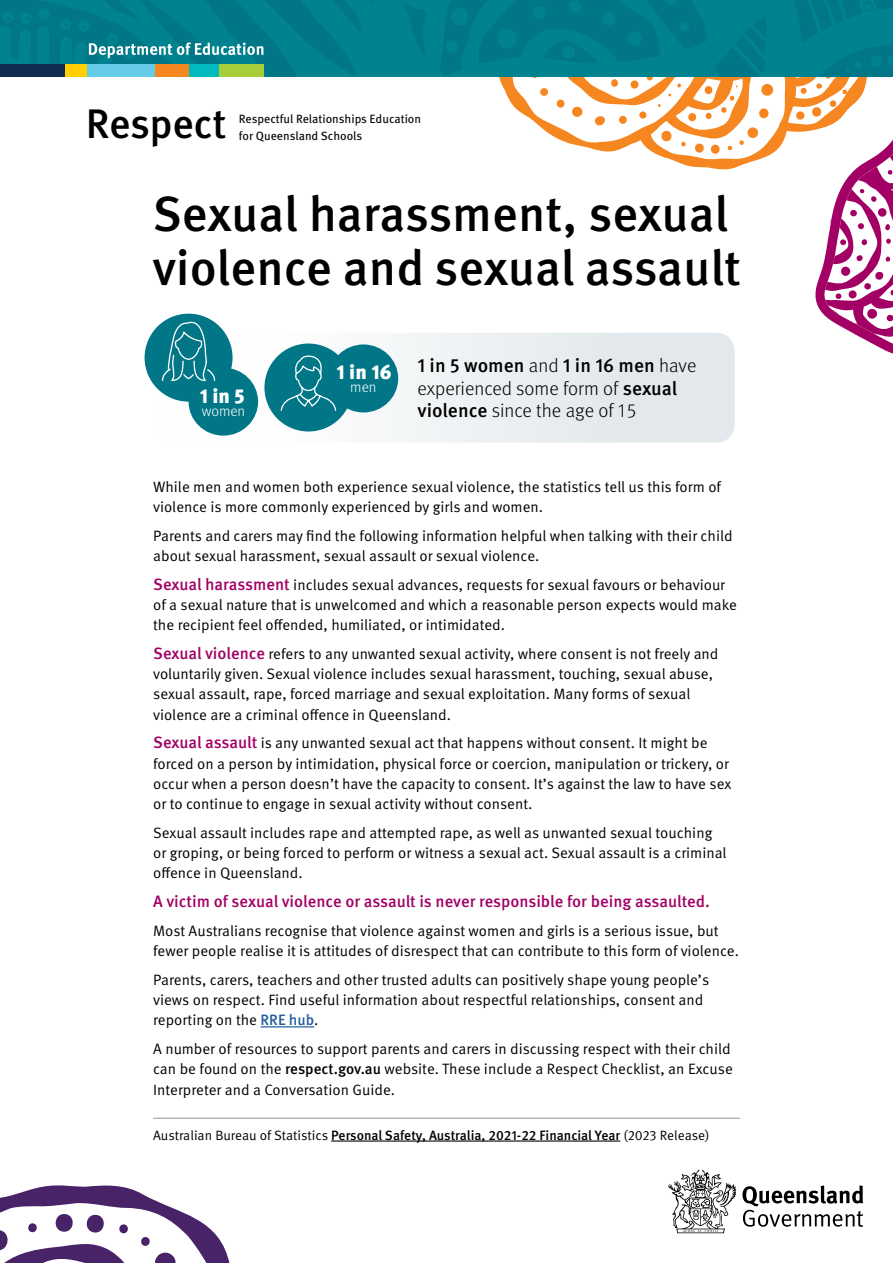
<style>
.page{position:relative;width:893px;height:1263px;background:#fff}
.page>*{position:absolute;margin:0;border:0;box-sizing:border-box;transform-origin:0 0}
.t1{font:500 49.5px/54px "Meta OT";letter-spacing:-.005em;color:#000}
.t2{font:500 41.25px "Meta OT";letter-spacing:-.01em;color:#000}
.t3{font:900 19.95px "Meta OT";color:#fff}
.t4{font:300 19.2px/22.5px "Meta OT";color:#000}
.t5{font:500 16.5px "Meta OT";letter-spacing:-.005em;color:#a20065}
.t6{font:15px/20.2px "Meta OT Norm";color:#000}
.t7{font:300 14.85px "Meta OT";color:#fff}
.t8{font:500 13.5px "Meta OT";color:#000}
.t9{font:12px/16.5px "Meta OT";color:#000}
.s1{font-weight:500}
.s2{font-family:"Meta OT";font-weight:500;font-size:16.5px;color:#a20065}
.s3{font-family:"Meta OT";font-weight:500;color:#215e9e}
.s4{font-family:"Meta OT";font-weight:500}
.s5{font-family:"Meta OT Norm";font-weight:400}
</style>
<div class="page">
<hr style="left:261px;top:1026px;width:53px;height:1px;background:#215e9e">
<hr style="left:153px;top:1118px;width:587px;height:1px;background:#939598">
<hr style="left:331px;top:1140px;width:289px;height:1px;background:#000">
<div style="left:153px;top:333px;width:582px;height:110px;background:linear-gradient(to right,#fff,#dee5e8);border-radius:18px"></div>
<div style="left:189px;top:368px;width:69px;height:68px;background:#007687;border-radius:50%"></div>
<div style="left:145px;top:314px;width:88px;height:88px;background:#007687;border-radius:50%"></div>
<svg style="left:161px;top:321px;width:55px;height:61px"></svg>
<div style="left:264px;top:343px;width:88px;height:88px;background:#007687;border-radius:50%"></div>
<div style="left:329px;top:344px;width:69px;height:68px;background:#007687;border-radius:50%"></div>
<svg style="left:280px;top:355px;width:57px;height:56px"></svg>
<svg style="left:0;top:0;width:495px;height:77px;background:#007e8c"></svg>
<svg style="left:495px;top:0;width:398px;height:366px"></svg>
<div style="left:0;top:64px;width:66px;height:13px;background:#0f2d52"></div>
<div style="left:66px;top:64px;width:21px;height:13px;background:#ffcf01"></div>
<div style="left:87px;top:64px;width:69px;height:13px;background:#64cbe7"></div>
<div style="left:156px;top:64px;width:34px;height:13px;background:#f6861f"></div>
<div style="left:190px;top:64px;width:29px;height:13px;background:#00babe"></div>
<div style="left:219px;top:64px;width:45px;height:13px;background:#a6ce39"></div>
<svg style="left:78px;top:20px;width:185px;height:54px"></svg>
<svg style="left:742px;top:1185px;width:121px;height:42px"></svg>
<svg style="left:668px;top:1169px;width:68px;height:64px"></svg>
<svg style="left:0;top:1185px;width:230px;height:78px"></svg>
<h2 class="t2" style="left:86px;top:98px;width:142px">Respect</h2>
<p class="t9" style="left:239px;top:111px;width:184px">Respectful Relationships Education for Queensland Schools</p>
<h1 class="t1" style="left:152px;top:187px;width:590px">Sexual harassment, sexual violence and sexual assault</h1>
<h3 class="t3" style="left:200px;top:383px;width:47px">1 in 5</h3>
<p class="t7" style="left:202px;top:402px;width:45px">women</p>
<h3 class="t3" style="left:336px;top:360px;width:57px">1 in 16</h3>
<p class="t7" style="left:350px;top:379px;width:28px">men</p>
<p class="t4" style="left:418px;top:355px;width:280px"><span class="s1">1 in 5 women</span> and <span class="s1">1 in 16 men</span> have experienced some form of <span class="s1">sexual violence</span> since the age of 15</p>
<p class="t6" style="left:153px;top:476px;width:569px">While men and women both experience sexual violence, the statistics tell us this form of violence is more commonly experienced by girls and women.</p>
<p class="t6" style="left:153px;top:525px;width:581px">Parents and carers may find the following information helpful when talking with their child about sexual harassment, sexual assault or sexual violence.</p>
<p class="t6" style="left:153px;top:574px;width:585px"><span class="s2">Sexual harassment</span> includes sexual advances, requests for sexual favours or behaviour of a sexual nature that is unwelcomed and which a reasonable person expects would make the recipient feel offended, humiliated, or intimidated.</p>
<p class="t6" style="left:153px;top:644px;width:567px"><span class="s2">Sexual violence</span> refers to any unwanted sexual activity, where consent is not freely and voluntarily given. Sexual violence includes sexual harassment, touching, sexual abuse, sexual assault, rape, forced marriage and sexual exploitation. Many forms of sexual violence are a criminal offence in Queensland.</p>
<p class="t6" style="left:153px;top:733px;width:580px"><span class="s2">Sexual assault</span> is any unwanted sexual act that happens without consent. It might be forced on a person by intimidation, physical force or coercion, manipulation or trickery, or occur when a person doesn’t have the capacity to consent. It’s against the law to have sex or to continue to engage in sexual activity without consent.</p>
<p class="t6" style="left:153px;top:823px;width:575px">Sexual assault includes rape and attempted rape, as well as unwanted sexual touching or groping, or being forced to perform or witness a sexual act. Sexual assault is a criminal offence in Queensland.</p>
<p class="t5" style="left:153px;top:891px;width:558px">A victim of sexual violence or assault is never responsible for being assaulted.</p>
<p class="t6" style="left:153px;top:921px;width:587px">Most Australians recognise that violence against women and girls is a serious issue, but fewer people realise it is attitudes of disrespect that can contribute to this form of violence.</p>
<p class="t6" style="left:153px;top:970px;width:558px">Parents, carers, teachers and other trusted adults can positively shape young people’s views on respect. Find useful information about respectful relationships, consent and reporting on the <span class="s3">RRE hub</span>.</p>
<p class="t6" style="left:153px;top:1039px;width:581px">A number of resources to support parents and carers in discussing respect with their child can be found on the <span class="s4">respect.gov.au</span> website. These include a Respect Checklist, an Excuse<br>Interpreter and a Conversation Guide.</p>
<p class="t8" style="left:153px;top:1126px;width:558px"><span class="s5">Australian Bureau of Statistics</span> Personal Safety, Australia, 2021-22 Financial Year <span class="s5">(2023 Release)</span></p>
</div>
